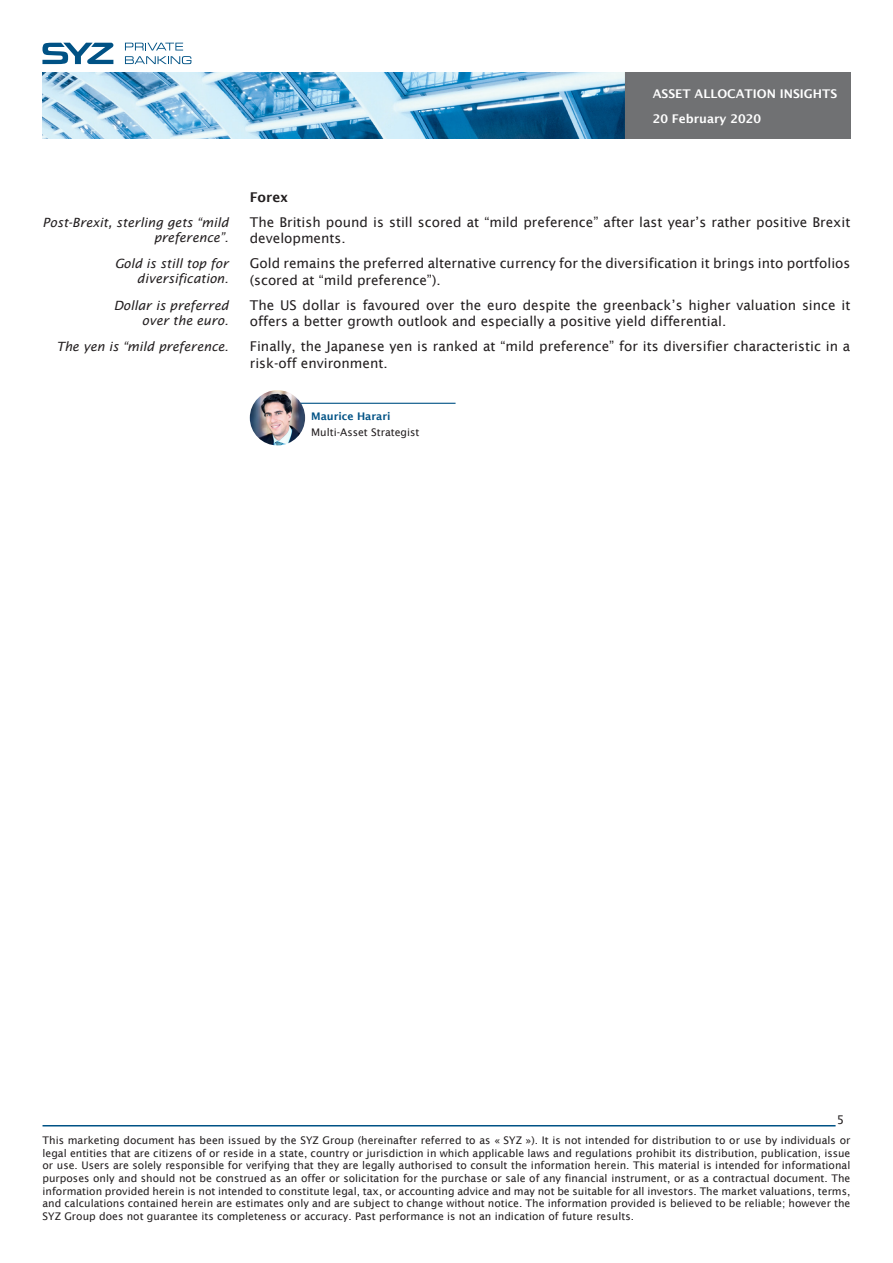
<style>
.page{position:relative;width:893px;height:1263px;background:#fff}
.page>*{position:absolute;margin:0;border:0;box-sizing:border-box;transform-origin:0 0}
.texte{font:13.5px/16.5px "Lucida Sans";color:#231f20}
.texte-2{font:600 13.5px "Lucida Sans";color:#231f20}
.Section{font:italic 12.75px/15.3px "Lucida Sans";color:#231f20;text-align:right}
.t1{font:600 12px/24.9px "Lucida Sans";color:#fff}
.t2{font:12px "Lucida Sans";color:#231f20}
.Citation{font:10.5px/12.6px "Lucida Sans";color:#231f20;text-align:justify}
.Citation-2{font:600 10.5px "Lucida Sans";color:#005285}
</style>
<div class="page">
<img style="left:43px;top:72px;width:808px;height:66px">
<hr style="left:43px;top:1125px;width:793px;height:1px;background:#005285">
<svg style="left:125px;top:43px;width:58px;height:7px"></svg>
<svg style="left:125px;top:56px;width:66px;height:8px"></svg>
<svg style="left:42px;top:43px;width:72px;height:21px"></svg>
<hr style="left:283px;top:403px;width:173px;height:1px;background:#005285">
<img style="left:250px;top:390px;width:55px;height:55px;border-radius:28px">
<p class="t1" style="left:653px;top:81px;width:186px">ASSET ALLOCATION INSIGHTS<br>20 February 2020</p>
<p class="Section" style="left:43px;top:214px;width:187px">Post-Brexit, sterling gets “mild preference”.</p>
<p class="Section" style="left:115px;top:256px;width:115px">Gold is still top for diversification.</p>
<p class="Section" style="left:114px;top:297px;width:116px">Dollar is preferred over the euro.</p>
<p class="Section" style="left:56px;top:339px;width:174px">The yen is “mild preference.</p>
<p class="texte-2" style="left:250px;top:189px;width:40px">Forex</p>
<p class="texte" style="left:250px;top:214px;width:602px">The British pound is still scored at “mild preference” after last year’s rather positive Brexit developments.</p>
<p class="texte" style="left:250px;top:255px;width:602px">Gold remains the preferred alternative currency for the diversification it brings into portfolios (scored at “mild preference”).</p>
<p class="texte" style="left:250px;top:297px;width:602px">The US dollar is favoured over the euro despite the greenback’s higher valuation since it offers a better growth outlook and especially a positive yield differential.</p>
<p class="texte" style="left:250px;top:338px;width:602px">Finally, the Japanese yen is ranked at “mild preference” for its diversifier characteristic in a risk-off environment.</p>
<p class="Citation-2" style="left:311px;top:410px;width:81px">Maurice Harari</p>
<p class="Citation" style="left:311px;top:426px;width:110px">Multi-Asset Strategist</p>
<p class="t2" style="left:837px;top:1113px;width:9px">5</p>
<p class="Citation" style="left:43px;top:1134px;width:809px">This marketing document has been issued by the SYZ Group (hereinafter referred to as « SYZ »). It is not intended for distribution to or use by individuals or legal entities that are citizens of or reside in a state, country or jurisdiction in which applicable laws and regulations prohibit its distribution, publication, issue or use. Users are solely responsible for verifying that they are legally authorised to consult the information herein. This material is intended for informational purposes only and should not be construed as an offer or solicitation for the purchase or sale of any financial instrument, or as a contractual document. The information provided herein is not intended to constitute legal, tax, or accounting advice and may not be suitable for all investors. The market valuations, terms, and calculations contained herein are estimates only and are subject to change without notice. The information provided is believed to be reliable; however the SYZ Group does not guarantee its completeness or accuracy. Past performance is not an indication of future results.</p>
</div>
